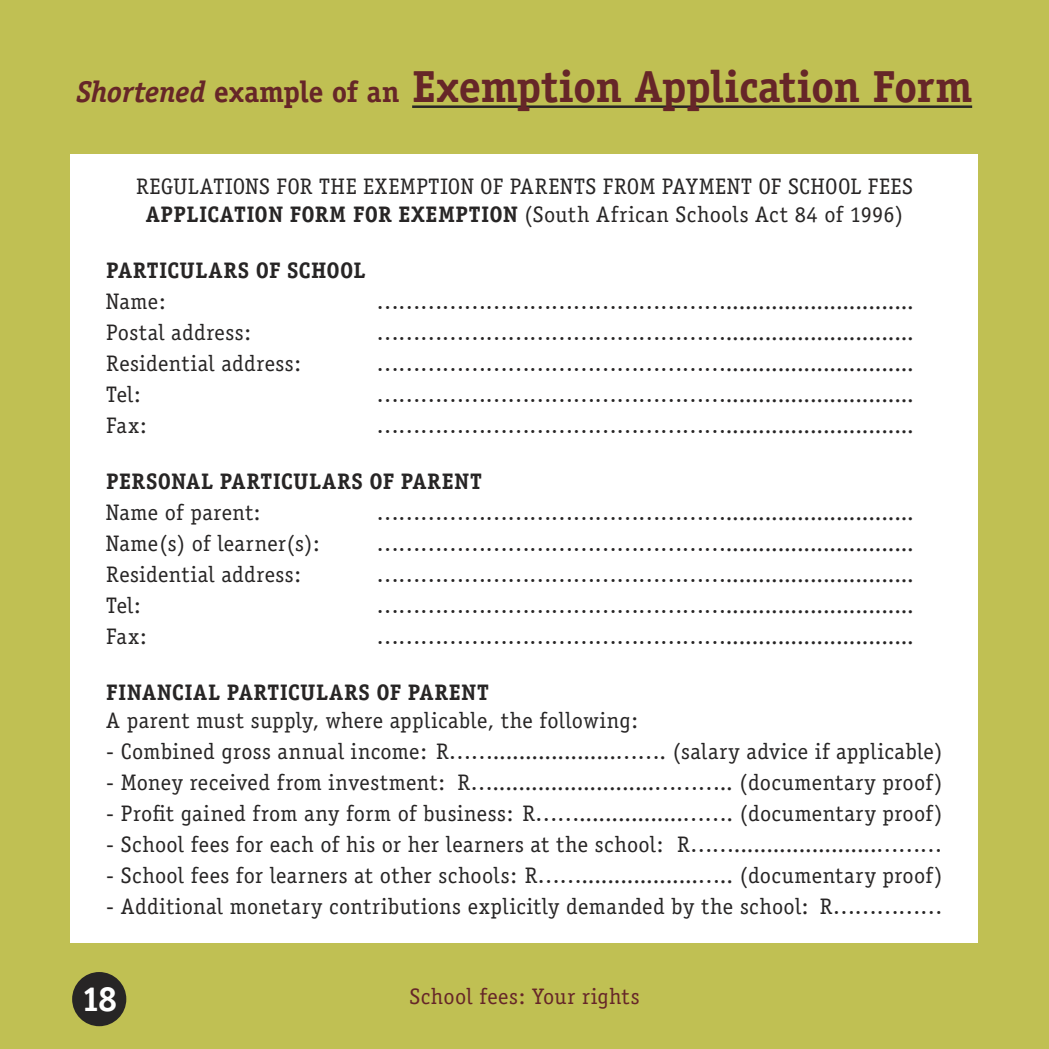
<style>
.page{position:relative;width:1049px;height:1049px;background:#c0c053}
.page>*{position:absolute;margin:0;border:0;box-sizing:border-box;transform-origin:0 0}
.t1{font:700 45px "Officina Serif";letter-spacing:-.015em;color:#662628}
.t2{font:700 35px "Officina Serif";color:#fff}
.t3{font:22.5px/28px "Officina Serif";letter-spacing:.015em;color:#272525;text-align:center}
.t4{font:700 22.5px "Officina Serif";letter-spacing:.025em;color:#272525}
.t5{font:22.5px "Officina Serif";letter-spacing:.015em;color:#662628}
.s1{font-style:italic;font-size:30px}
.s2{font-size:30px}
.s3{font-weight:700}
</style>
<div class="page">
<div style="left:71px;top:154px;width:907px;height:789px;background:#fff"></div>
<div style="left:72px;top:972px;width:54px;height:54px;background:#272525;border-radius:50%"></div>
<hr style="left:412px;top:105px;width:560px;height:3px;background:#272525">
<p class="t1" style="left:76px;top:58px;width:898px"><span class="s1">Shortened</span> <span class="s2">example of an</span> Exemption Application Form</p>
<p class="t3" style="left:136px;top:172px;width:778px">REGULATIONS FOR THE EXEMPTION OF PARENTS FROM PAYMENT OF SCHOOL FEES<br><span class="s3">APPLICATION FORM FOR EXEMPTION</span> (South African Schools Act 84 of 1996)</p>
<p class="t4" style="left:106px;top:256px;width:261px">PARTICULARS OF SCHOOL</p>
<p class="t3" style="left:106px;top:287px;width:61px">Name:</p>
<p class="t3" style="left:376px;top:287px;width:539px">………………………………………….............................</p>
<p class="t3" style="left:106px;top:318px;width:146px">Postal address:</p>
<p class="t3" style="left:376px;top:318px;width:539px">………………………………………….............................</p>
<p class="t3" style="left:106px;top:349px;width:196px">Residential address:</p>
<p class="t3" style="left:376px;top:349px;width:539px">………………………………………….............................</p>
<p class="t3" style="left:106px;top:380px;width:36px">Tel:</p>
<p class="t3" style="left:376px;top:380px;width:539px">………………………………………….............................</p>
<p class="t3" style="left:106px;top:411px;width:42px">Fax:</p>
<p class="t3" style="left:376px;top:411px;width:539px">………………………………………….............................</p>
<p class="t4" style="left:106px;top:467px;width:377px">PERSONAL PARTICULARS OF PARENT</p>
<p class="t3" style="left:106px;top:498px;width:156px">Name of parent:</p>
<p class="t3" style="left:376px;top:498px;width:539px">………………………………………….............................</p>
<p class="t3" style="left:106px;top:529px;width:215px">Name(s) of learner(s):</p>
<p class="t3" style="left:106px;top:560px;width:196px">Residential address:</p>
<p class="t3" style="left:106px;top:591px;width:36px">Tel:</p>
<p class="t3" style="left:376px;top:529px;width:539px">………………………………………….............................</p>
<p class="t3" style="left:376px;top:560px;width:539px">………………………………………….............................</p>
<p class="t3" style="left:376px;top:591px;width:539px">………………………………………….............................</p>
<p class="t3" style="left:106px;top:622px;width:42px">Fax:</p>
<p class="t3" style="left:376px;top:622px;width:539px">………………………………………….............................</p>
<p class="t4" style="left:106px;top:678px;width:384px">FINANCIAL PARTICULARS OF PARENT</p>
<p class="t3" style="left:106px;top:706px;width:533px">A parent must supply, where applicable, the following:</p>
<p class="t3" style="left:106px;top:737px;width:837px">- Combined gross annual income: R……...................……. (salary advice if applicable)</p>
<p class="t3" style="left:106px;top:768px;width:837px">- Money received from investment: R….........................……….. (documentary proof)</p>
<p class="t3" style="left:106px;top:799px;width:837px">- Profit gained from any form of business: R……................……. (documentary proof)</p>
<p class="t3" style="left:106px;top:830px;width:837px">- School fees for each of his or her learners at the school: R……......................………</p>
<p class="t3" style="left:106px;top:861px;width:837px">- School fees for learners at other schools: R……..................….. (documentary proof)</p>
<p class="t3" style="left:106px;top:892px;width:838px">- Additional monetary contributions explicitly demanded by the school: R……………</p>
<p class="t2" style="left:81px;top:977px;width:38px">18</p>
<p class="t5" style="left:409px;top:983px;width:231px">School fees: Your rights</p>
</div>
